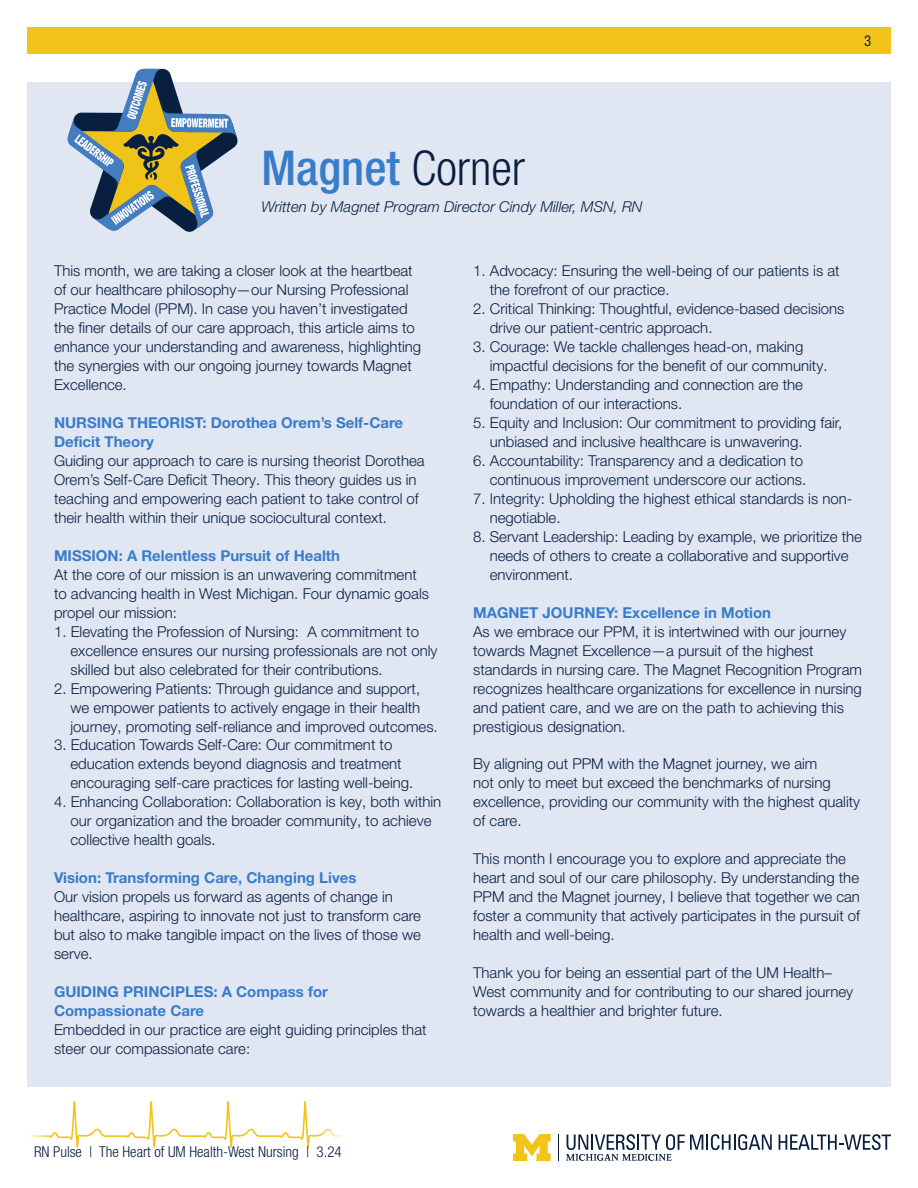
<style>
.page{position:relative;width:918px;height:1188px;background:#fff}
.page>*{position:absolute;margin:0;border:0;box-sizing:border-box;transform-origin:0 0}
.t1{font:500 condensed 48px "Helvetica Neue LT Pro";color:#397cc9}
.t2{font:300 15px/18.9px "Helvetica Neue LT Pro";color:#091f40}
.t3{font:700 15px/18.9px "Helvetica Neue LT Pro";color:#397cc9}
.t4{font:italic 300 15px "Helvetica Neue LT Pro";color:#091f40}
.t5{font:300 condensed 15px "Helvetica Neue LT Pro";color:#091f40}
.t6{font:condensed 15px "Helvetica Neue LT Pro";color:#091f40}
.s1{font-weight:300;color:#091f40}
</style>
<div class="page">
<svg style="left:779px;top:1134px;width:112px;height:16px"></svg>
<svg style="left:513px;top:1134px;width:38px;height:27px"></svg>
<svg style="left:566px;top:1134px;width:206px;height:27px"></svg>
<svg style="left:558px;top:1134px;width:1px;height:27px"></svg>
<div style="left:27px;top:27px;width:864px;height:27px;background:#f2c318"></div>
<svg style="left:51px;top:1101px;width:268px;height:47px"></svg>
<svg style="left:29px;top:1135px;width:22px;height:3px"></svg>
<svg style="left:319px;top:1128px;width:23px;height:9px"></svg>
<div style="left:27px;top:82px;width:864px;height:1004px;background:#e0e7f3"></div>
<svg style="left:67px;top:69px;width:171px;height:163px"></svg>
<h1 class="t1" style="left:261px;top:139px;width:265px">Magnet <span class="s1">Corner</span></h1>
<p class="t4" style="left:261px;top:197px;width:383px">Written by Magnet Program Director Cindy Miller, MSN, RN</p>
<p class="t6" style="left:864px;top:32px;width:9px">3</p>
<p class="t2" style="left:54px;top:261px;width:369px">This month, we are taking a closer look at the heartbeat of our healthcare philosophy—our Nursing Professional Practice Model (PPM). In case you haven’t investigated the finer details of our care approach, this article aims to enhance your understanding and awareness, highlighting the synergies with our ongoing journey towards Magnet Excellence.</p>
<p class="t3" style="left:54px;top:413px;width:351px">NURSING THEORIST: Dorothea Orem’s Self-Care<br>Deficit Theory</p>
<p class="t2" style="left:54px;top:451px;width:372px">Guiding our approach to care is nursing theorist Dorothea Orem’s Self-Care Deficit Theory. This theory guides us in teaching and empowering each patient to take control of their health within their unique sociocultural context.</p>
<p class="t3" style="left:54px;top:546px;width:288px">MISSION: A Relentless Pursuit of Health</p>
<p class="t2" style="left:54px;top:565px;width:377px">At the core of our mission is an unwavering commitment to advancing health in West Michigan. Four dynamic goals propel our mission:</p>
<p class="t2" style="left:70px;top:622px;width:369px;text-indent:-16px">1. Elevating the Profession of Nursing: A commitment to excellence ensures our nursing professionals are not only skilled but also celebrated for their contributions.</p>
<p class="t2" style="left:70px;top:678px;width:369px;text-indent:-16px">2. Empowering Patients: Through guidance and support, we empower patients to actively engage in their health journey, promoting self-reliance and improved outcomes.</p>
<p class="t2" style="left:70px;top:735px;width:344px;text-indent:-16px">3. Education Towards Self-Care: Our commitment to education extends beyond diagnosis and treatment encouraging self-care practices for lasting well-being.</p>
<p class="t2" style="left:70px;top:792px;width:372px;text-indent:-16px">4. Enhancing Collaboration: Collaboration is key, both within our organization and the broader community, to achieve collective health goals.</p>
<p class="t3" style="left:54px;top:868px;width:304px">Vision: Transforming Care, Changing Lives</p>
<p class="t2" style="left:54px;top:887px;width:369px">Our vision propels us forward as agents of change in healthcare, aspiring to innovate not just to transform care but also to make tangible impact on the lives of those we serve.</p>
<p class="t3" style="left:54px;top:982px;width:276px">GUIDING PRINCIPLES: A Compass for<br>Compassionate Care</p>
<p class="t2" style="left:54px;top:1020px;width:374px">Embedded in our practice are eight guiding principles that steer our compassionate care:</p>
<p class="t2" style="left:490px;top:261px;width:351px;text-indent:-16px">1. Advocacy: Ensuring the well-being of our patients is at the forefront of our practice.</p>
<p class="t2" style="left:490px;top:299px;width:356px;text-indent:-16px">2. Critical Thinking: Thoughtful, evidence-based decisions drive our patient-centric approach.</p>
<p class="t2" style="left:490px;top:337px;width:339px;text-indent:-16px">3. Courage: We tackle challenges head-on, making impactful decisions for the benefit of our community.</p>
<p class="t2" style="left:490px;top:375px;width:315px;text-indent:-16px">4. Empathy: Understanding and connection are the foundation of our interactions.</p>
<p class="t2" style="left:490px;top:413px;width:354px;text-indent:-16px">5. Equity and Inclusion: Our commitment to providing fair, unbiased and inclusive healthcare is unwavering.</p>
<p class="t2" style="left:473px;top:451px;width:334px;text-align:right">6. Accountability: Transparency and a dedication to continuous improvement underscore our actions.</p>
<p class="t2" style="left:490px;top:489px;width:364px;text-indent:-16px">7. Integrity: Upholding the highest ethical standards is non&shy;negotiable.</p>
<p class="t2" style="left:490px;top:527px;width:374px;text-indent:-16px">8. Servant Leadership: Leading by example, we prioritize the needs of others to create a collaborative and supportive environment.</p>
<p class="t3" style="left:473px;top:603px;width:299px">MAGNET JOURNEY: Excellence in Motion</p>
<p class="t2" style="left:473px;top:622px;width:390px">As we embrace our PPM, it is intertwined with our journey towards Magnet Excellence—a pursuit of the highest standards in nursing care. The Magnet Recognition Program recognizes healthcare organizations for excellence in nursing and patient care, and we are on the path to achieving this prestigious designation.</p>
<p class="t2" style="left:473px;top:754px;width:389px">By aligning out PPM with the Magnet journey, we aim<br>not only to meet but exceed the benchmarks of nursing excellence, providing our community with the highest quality of care.</p>
<p class="t2" style="left:473px;top:849px;width:388px">This month I encourage you to explore and appreciate the heart and soul of our care philosophy. By understanding the PPM and the Magnet journey, I believe that together we can foster a community that actively participates in the pursuit of health and well-being.</p>
<p class="t2" style="left:473px;top:963px;width:382px">Thank you for being an essential part of the UM Health–<br>West community and for contributing to our shared journey towards a healthier and brighter future.</p>
<p class="t5" style="left:34px;top:1142px;width:309px">RN Pulse | The Heart of UM Health-West Nursing | 3.24</p>
</div>
